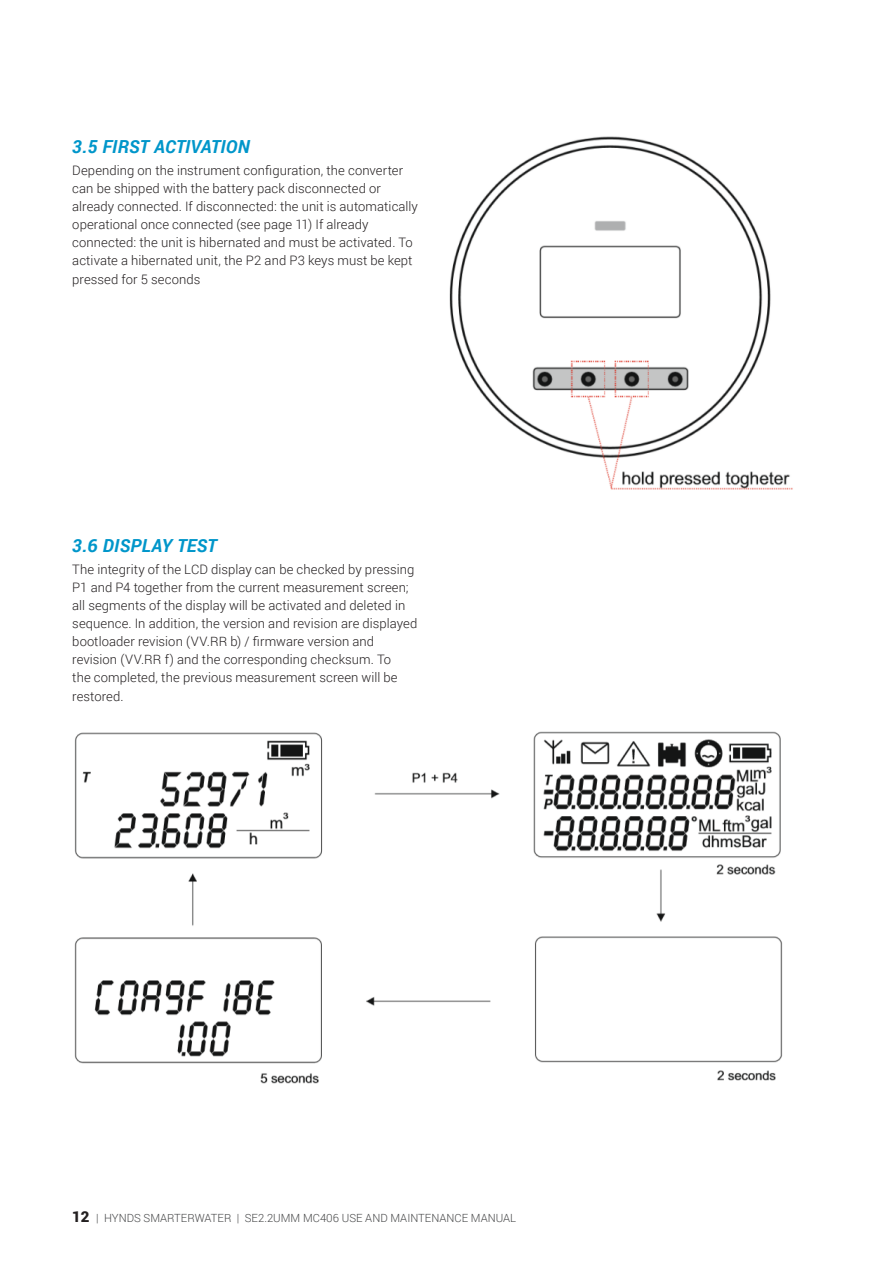
<style>
.page{position:relative;width:893px;height:1263px;background:#fff}
.page>*{position:absolute;margin:0;border:0;box-sizing:border-box;transform-origin:0 0}
.Body{font:italic 700 18px "Roboto";letter-spacing:.005em;color:#0096ca}
.Sub_Heading{font:italic 700 18px "Roboto";letter-spacing:.015em;color:#0096ca}
.Body-2{font:300 13.05px/18.1px "Roboto";letter-spacing:.005em;color:#231f20}
.t1{font:300 11.25px "Roboto";color:#454647}
.s1{font-weight:900;font-size:15px;color:#231f20}
</style>
<div class="page">
<img style="left:449px;top:136px;width:344px;height:354px">
<img style="left:74px;top:731px;width:709px;height:353px">
<p class="Body" style="left:72px;top:134px;width:179px">3.5 FIRST ACTIVATION</p>
<p class="Body-2" style="left:72px;top:160px;width:347px">Depending on the instrument configuration, the converter can be shipped with the battery pack disconnected or already connected. If disconnected: the unit is automatically operational once connected (see page 11) If already connected: the unit is hibernated and must be activated. To activate a hibernated unit, the P2 and P3 keys must be kept pressed for 5 seconds</p>
<p class="Sub_Heading" style="left:72px;top:533px;width:146px">3.6 DISPLAY TEST</p>
<p class="Body-2" style="left:72px;top:559px;width:346px">The integrity of the LCD display can be checked by pressing P1 and P4 together from the current measurement screen; all segments of the display will be activated and deleted in sequence. In addition, the version and revision are displayed bootloader revision (VV.RR b) / firmware version and revision (VV.RR f) and the corresponding checksum. To<br>the completed, the previous measurement screen will be restored.</p>
<p class="t1" style="left:72px;top:1210px;width:302px"><span class="s1">12</span> | HYNDS SMARTERWATER | SE2.2UMM MC406 Use and</p>
<p class="t1" style="left:390px;top:1210px;width:28px">Maintenance</p>
<p class="t1" style="left:471px;top:1210px;width:19px">Manua</p>
<p class="t1" style="left:510px;top:1210px;width:7px">l</p>
</div>
